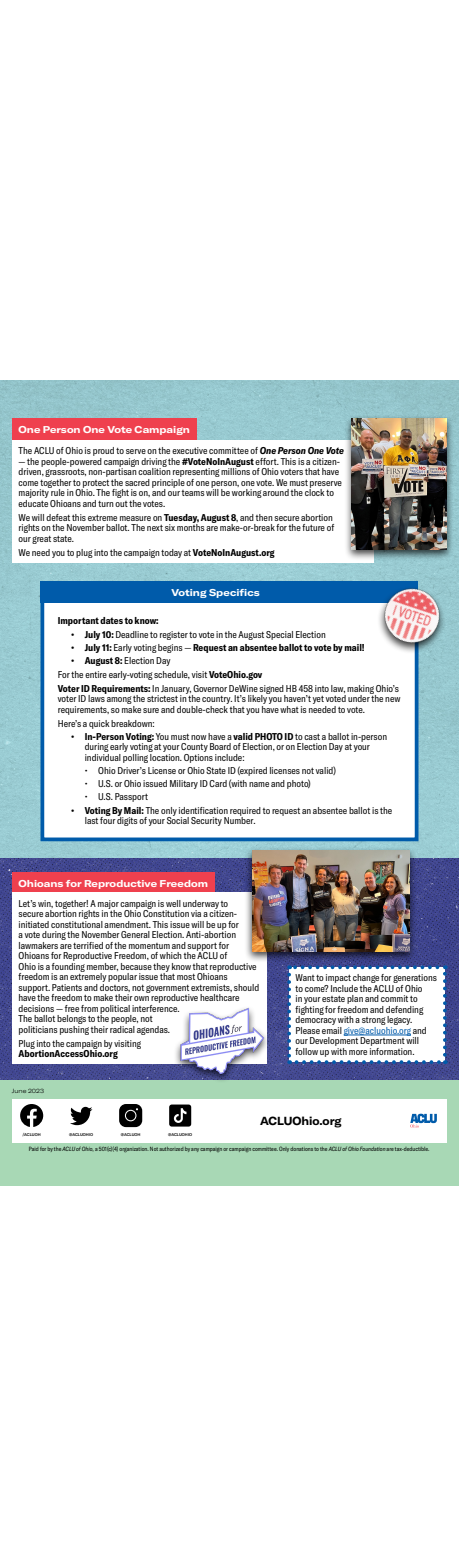
<style>
.page{position:relative;width:459px;height:1566px;background:#fff}
.page>*{position:absolute;margin:0;border:0;box-sizing:border-box;transform-origin:0 0}
.t1{font:700 expanded 11.55px "GT America";color:#000;scale:.91 1}
.t2{font:condensed 9.75px/10.5px "GT America";color:#000}
.t3{font:700 condensed 9.75px "GT America";color:#000}
.t4{font:700 expanded 9.75px "GT America";color:#fff}
.t5{font:condensed 6px "GT America";color:#000}
.t6{font:300 expanded 6px "GT America";letter-spacing:-.005em;color:#000}
.t7{font:500 4.05px "GT America";color:#000}
.s1{font-weight:700;font-style:italic}
.s2{font-weight:700}
.s3{font-weight:400}
.s4{color:#005baa}
.s5{font-style:italic}
</style>
<div class="page">
<div style="left:0;top:1079px;width:459px;height:107px;background:#a8d8b5"></div>
<img style="left:0;top:380px;width:459px;height:699px">
<svg style="left:287px;top:965px;width:160px;height:99px"></svg>
<div style="left:12px;top:418px;width:185px;height:22px;background:#ef404e"></div>
<div style="left:12px;top:872px;width:203px;height:22px;background:#ef404e"></div>
<div style="left:12px;top:440px;width:361px;height:122px;background:#fff"></div>
<div style="left:12px;top:892px;width:255px;height:172px;background:#fff"></div>
<div style="left:40px;top:582px;width:378px;height:21px;background:#005baa"></div>
<div style="left:42px;top:601px;width:375px;height:238px;background:#fff"></div>
<div style="left:40px;top:599px;width:378px;height:242px;border:4px solid #005baa"></div>
<img style="left:172px;top:1007px;width:95px;height:74px">
<div style="left:12px;top:1099px;width:435px;height:43px;background:#fff"></div>
<svg style="left:410px;top:1114px;width:27px;height:14px"></svg>
<svg style="left:20px;top:1104px;width:23px;height:23px"></svg>
<svg style="left:70px;top:1107px;width:22px;height:18px"></svg>
<svg style="left:169px;top:1105px;width:22px;height:22px"></svg>
<svg style="left:119px;top:1104px;width:23px;height:23px"></svg>
<div style="left:344px;top:414px;width:110px;height:147px;background:#000;opacity:.75"></div>
<img style="left:352px;top:418px;width:95px;height:132px">
<div style="left:244px;top:846px;width:173px;height:117px;background:#000;opacity:.75"></div>
<img style="left:252px;top:851px;width:158px;height:101px">
<img style="left:371px;top:577px;width:81px;height:79px">
<p class="t4" style="left:19px;top:424px;width:173px">One Person One Vote Campaign</p>
<p class="t2" style="left:19px;top:446px;width:327px">The ACLU of Ohio is proud to serve on the executive committee of <span class="s1">One Person One Vote</span></p>
<p class="t2" style="left:19px;top:456px;width:325px">— the people-powered campaign driving the <span class="s2">#VoteNoInAugust</span> effort. This is a citizen&shy;driven, grassroots, non-partisan coalition representing millions of Ohio voters that have come together to protect the sacred principle of one person, one vote. We must preserve majority rule in Ohio. The fight is on, and our teams will be working around the clock to educate Ohioans and turn out the votes.</p>
<p class="t2" style="left:19px;top:512px;width:317px">We will defeat this extreme measure on <span class="s2">Tuesday, August 8</span>, and then secure abortion rights on the November ballot. The next six months are make-or-break for the future of our great state.</p>
<p class="t2" style="left:19px;top:547px;width:257px">We need you to plug into the campaign today at <span class="s2">VoteNoInAugust.org</span></p>
<p class="t4" style="left:172px;top:587px;width:90px">Voting Specifics</p>
<p class="t3" style="left:58px;top:615px;width:102px">Important dates to know:</p>
<p class="t2" style="left:71px;top:629px;width:256px"><span class="s2">• July 10:</span> Deadline to register to vote in the August Special Election</p>
<p class="t3" style="left:71px;top:641px;width:295px">• July 11: <span class="s3">Early voting begins —</span> Request an absentee ballot to vote by mail!</p>
<p class="t2" style="left:58px;top:654px;width:343px;line-height:13.9px;text-indent:13px"><span class="s2">• August 8:</span> Election Day<br>For the entire early-voting schedule, visit <span class="s2">VoteOhio.gov<br>Voter ID Requirements:</span> In January, Governor DeWine signed HB 458 into law, making Ohio’s</p>
<p class="t2" style="left:58px;top:694px;width:344px">voter ID laws among the strictest in the country. It’s likely you haven’t yet voted under the new requirements, so make sure and double-check that you have what is needed to vote.</p>
<p class="t2" style="left:58px;top:718px;width:98px">Here’s a quick breakdown:</p>
<p class="t2" style="left:85px;top:731px;width:304px;text-indent:-14px"><span class="s2">• In-Person Voting:</span> You must now have a <span class="s2">valid PHOTO ID</span> to cast a ballot in-person during early voting at your County Board of Election, or on Election Day at your individual polling location. Options include:</p>
<p class="t2" style="left:85px;top:765px;width:253px">• Ohio Driver’s License or Ohio State ID (expired licenses not valid)</p>
<p class="t2" style="left:85px;top:778px;width:228px">• U.S. or Ohio issued Military ID Card (with name and photo)</p>
<p class="t2" style="left:85px;top:792px;width:65px">• U.S. Passport</p>
<p class="t2" style="left:85px;top:805px;width:309px;text-indent:-14px"><span class="s2">• Voting By Mail:</span> The only identification required to request an absentee ballot is the last four digits of your Social Security Number.</p>
<p class="t4" style="left:19px;top:877px;width:191px">Ohioans for Reproductive Freedom</p>
<p class="t2" style="left:19px;top:898px;width:242px">Let’s win, together! A major campaign is well underway to<br>secure abortion rights in the Ohio Constitution via a citizen&shy;initiated constitutional amendment. This issue will be up for<br>a vote during the November General Election. Anti-abortion lawmakers are terrified of the momentum and support for Ohioans for Reproductive Freedom, of which the ACLU of<br>Ohio is a founding member, because they know that reproductive freedom is an extremely popular issue that most Ohioans support. Patients and doctors, not government extremists, should have the freedom to make their own reproductive healthcare decisions — free from political interference.<br>The ballot belongs to the people, not<br>politicians pushing their radical agendas.</p>
<p class="t2" style="left:19px;top:1038px;width:124px">Plug into the campaign by visiting</p>
<p class="t3" style="left:19px;top:1048px;width:101px">AbortionAccessOhio.org</p>
<p class="t6" style="left:12px;top:1087px;width:34px">June 2023</p>
<p class="t2" style="left:296px;top:973px;width:143px">Want to impact change for generations to come? Include the ACLU of Ohio<br>in your estate plan and commit to fighting for freedom and defending democracy with a strong legacy.<br>Please email <span class="s4">give@acluohio.org</span> and our Development Department will follow up with more information.</p>
<p class="t7" style="left:23px;top:1132px;width:20px">/ACLUOH</p>
<p class="t7" style="left:69px;top:1132px;width:26px">@ACLUOHIO</p>
<p class="t7" style="left:121px;top:1132px;width:21px">@ACLUOH</p>
<p class="t7" style="left:168px;top:1132px;width:26px">@ACLUOHIO</p>
<p class="t1" style="left:260px;top:1114px;width:91px">ACLUOhio.org</p>
<p class="t5" style="left:29px;top:1145px;width:402px">Paid for by the <span class="s5">ACLU of Ohio</span>, a 501(c)(4) organization. Not authorized by any campaign or campaign committee. Only donations to the <span class="s5">ACLU of Ohio Foundation</span> are tax-deductible.</p>
</div>
